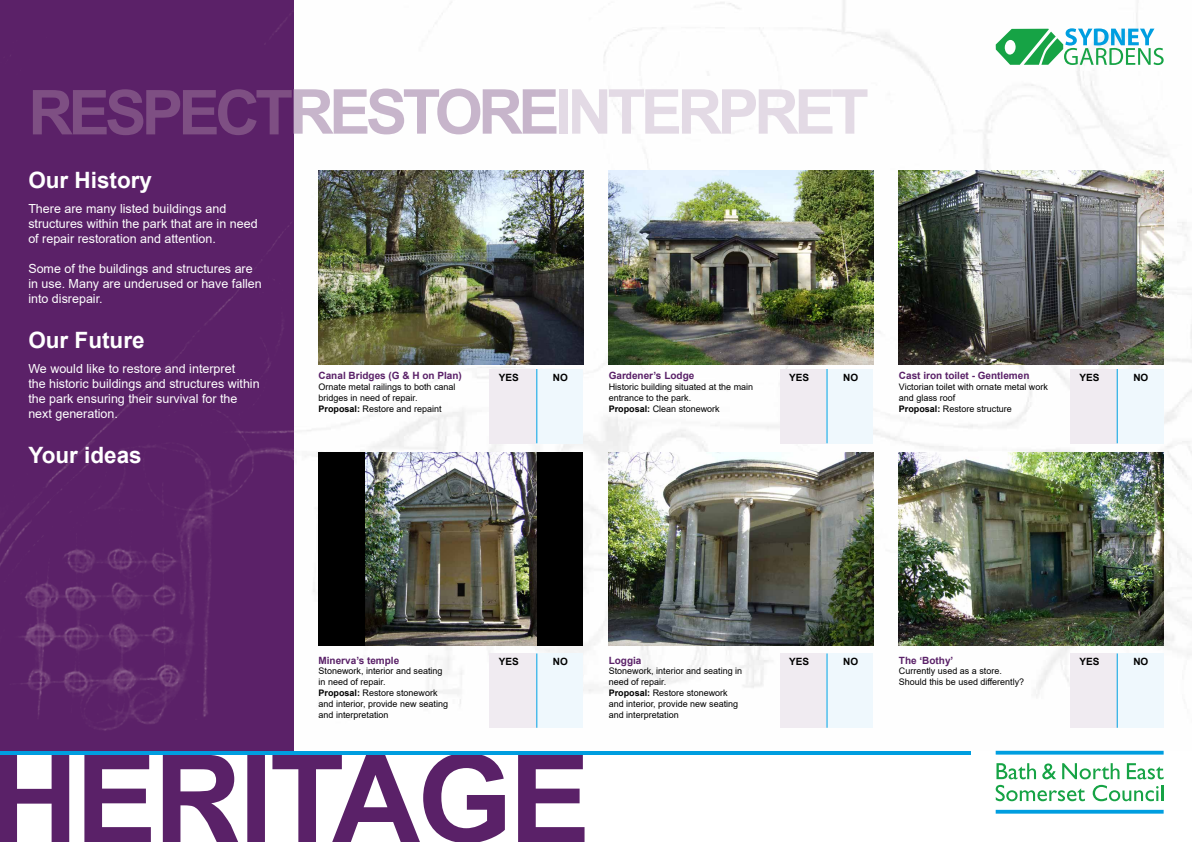
<style>
.page{position:relative;width:1192px;height:842px;background:#fff}
.page>*{position:absolute;margin:0;border:0;box-sizing:border-box;transform-origin:0 0}
.t1{font:700 61.95px "Arial";letter-spacing:-.075em;color:#e3dae5}
.t2{font:700 22.5px "Arial";color:#fff}
.t3{font:12.5px/15px "Arial";color:#fff}
.t4{font:700 10px "Arial";color:#5a2168}
.t5{font:700 10px "Arial";color:#000}
.t6{font:9px/10.8px "Arial";color:#000}
.s1{color:#7e4f83}
.s2{color:#c7b5cb}
.s3{font-weight:700}
</style>
<div class="page">
<img style="left:293px;top:0;width:899px;height:751px">
<div style="left:0;top:0;width:293px;height:751px;background:#5a2168"></div>
<svg style="left:996px;top:810px;width:168px;height:4px"></svg>
<svg style="left:996px;top:751px;width:168px;height:4px"></svg>
<svg style="left:996px;top:763px;width:40px;height:16px"></svg>
<svg style="left:1042px;top:763px;width:14px;height:16px"></svg>
<svg style="left:1062px;top:763px;width:57px;height:16px"></svg>
<svg style="left:1127px;top:763px;width:37px;height:16px"></svg>
<svg style="left:996px;top:785px;width:89px;height:16px"></svg>
<svg style="left:1093px;top:785px;width:70px;height:16px"></svg>
<svg style="left:0;top:754px;width:585px;height:88px"></svg>
<svg style="left:996px;top:28px;width:168px;height:37px"></svg>
<hr style="left:0;top:751px;width:970px;height:3px;background:#009ee0">
<img style="left:319px;top:171px;width:264px;height:193px">
<div style="left:319px;top:452px;width:264px;height:194px;background:#000"></div>
<img style="left:366px;top:452px;width:170px;height:194px">
<img style="left:609px;top:171px;width:264px;height:193px">
<img style="left:609px;top:452px;width:264px;height:194px">
<img style="left:899px;top:171px;width:265px;height:193px">
<img style="left:899px;top:452px;width:265px;height:194px">
<div style="left:489px;top:369px;width:47px;height:74px;background:#f0ebf1"></div>
<div style="left:536px;top:369px;width:47px;height:74px;background:#eff8fd"></div>
<hr style="left:536px;top:369px;width:1px;height:74px;background:#009ee0">
<div style="left:780px;top:369px;width:47px;height:74px;background:#f0ebf1"></div>
<div style="left:827px;top:369px;width:46px;height:74px;background:#eff8fd"></div>
<hr style="left:827px;top:369px;width:1px;height:74px;background:#009ee0">
<div style="left:1070px;top:369px;width:47px;height:74px;background:#f0ebf1"></div>
<div style="left:1117px;top:369px;width:47px;height:74px;background:#eff8fd"></div>
<hr style="left:1117px;top:369px;width:1px;height:74px;background:#009ee0">
<div style="left:489px;top:653px;width:47px;height:75px;background:#f0ebf1"></div>
<div style="left:536px;top:653px;width:47px;height:75px;background:#eff8fd"></div>
<hr style="left:536px;top:653px;width:1px;height:75px;background:#009ee0">
<div style="left:780px;top:653px;width:47px;height:75px;background:#f0ebf1"></div>
<div style="left:827px;top:653px;width:46px;height:75px;background:#eff8fd"></div>
<hr style="left:827px;top:653px;width:1px;height:75px;background:#009ee0">
<div style="left:1070px;top:653px;width:47px;height:75px;background:#f0ebf1"></div>
<div style="left:1117px;top:653px;width:47px;height:75px;background:#eff8fd"></div>
<hr style="left:1117px;top:653px;width:1px;height:75px;background:#009ee0">
<h1 class="t1" style="left:28px;top:68px;width:842px"><span class="s1">RESPECT</span><span class="s2">RESTORE</span>INTERPRET</h1>
<h2 class="t2" style="left:28px;top:164px;width:125px">Our History</h2>
<h3 class="t3" style="left:28px;top:201px;width:231px">There are many listed buildings and structures within the park that are in need of repair restoration and attention.</h3>
<h3 class="t3" style="left:28px;top:261px;width:235px">Some of the buildings and structures are in use. Many are underused or have fallen into disrepair.</h3>
<h2 class="t2" style="left:28px;top:324px;width:118px">Our Future</h2>
<h3 class="t3" style="left:28px;top:361px;width:233px">We would like to restore and interpret<br>the historic buildings and structures within the park ensuring their survival for the next generation.</h3>
<h2 class="t2" style="left:28px;top:439px;width:115px">Your ideas</h2>
<p class="t4" style="left:319px;top:369px;width:145px">Canal Bridges (G &amp; H on Plan)</p>
<p class="t6" style="left:319px;top:381px;width:139px">Ornate metal railings to both canal bridges in need of repair.<br><span class="s3">Proposal:</span> Restore and repaint</p>
<p class="t5" style="left:499px;top:370px;width:22px">YES</p>
<p class="t5" style="left:553px;top:370px;width:16px">NO</p>
<p class="t4" style="left:609px;top:369px;width:87px">Gardener’s Lodge</p>
<p class="t6" style="left:609px;top:381px;width:146px">Historic building situated at the main entrance to the park.<br><span class="s3">Proposal:</span> Clean stonework</p>
<p class="t5" style="left:789px;top:370px;width:22px">YES</p>
<p class="t5" style="left:843px;top:370px;width:16px">NO</p>
<p class="t4" style="left:899px;top:369px;width:132px">Cast iron toilet - Gentlemen</p>
<p class="t6" style="left:899px;top:381px;width:150px">Victorian toilet with ornate metal work and glass roof<br><span class="s3">Proposal:</span> Restore structure</p>
<p class="t5" style="left:1079px;top:370px;width:22px">YES</p>
<p class="t5" style="left:1133px;top:370px;width:16px">NO</p>
<p class="t4" style="left:319px;top:653px;width:82px">Minerva’s temple</p>
<p class="t6" style="left:319px;top:666px;width:131px">Stonework, interior and seating in need of repair.<br><span class="s3">Proposal:</span> Restore stonework and interior, provide new seating and interpretation</p>
<p class="t5" style="left:499px;top:654px;width:22px">YES</p>
<p class="t5" style="left:553px;top:654px;width:16px">NO</p>
<p class="t4" style="left:609px;top:653px;width:34px">Loggia</p>
<p class="t6" style="left:609px;top:666px;width:135px">Stonework, interior and seating in need of repair.<br><span class="s3">Proposal:</span> Restore stonework and interior, provide new seating and interpretation</p>
<p class="t5" style="left:789px;top:654px;width:22px">YES</p>
<p class="t5" style="left:843px;top:654px;width:16px">NO</p>
<p class="t4" style="left:899px;top:653px;width:56px">The ‘Bothy’</p>
<p class="t6" style="left:899px;top:666px;width:127px">Currently used as a store.<br>Should this be used differently?</p>
<p class="t5" style="left:1079px;top:654px;width:22px">YES</p>
<p class="t5" style="left:1133px;top:654px;width:16px">NO</p>
</div>
